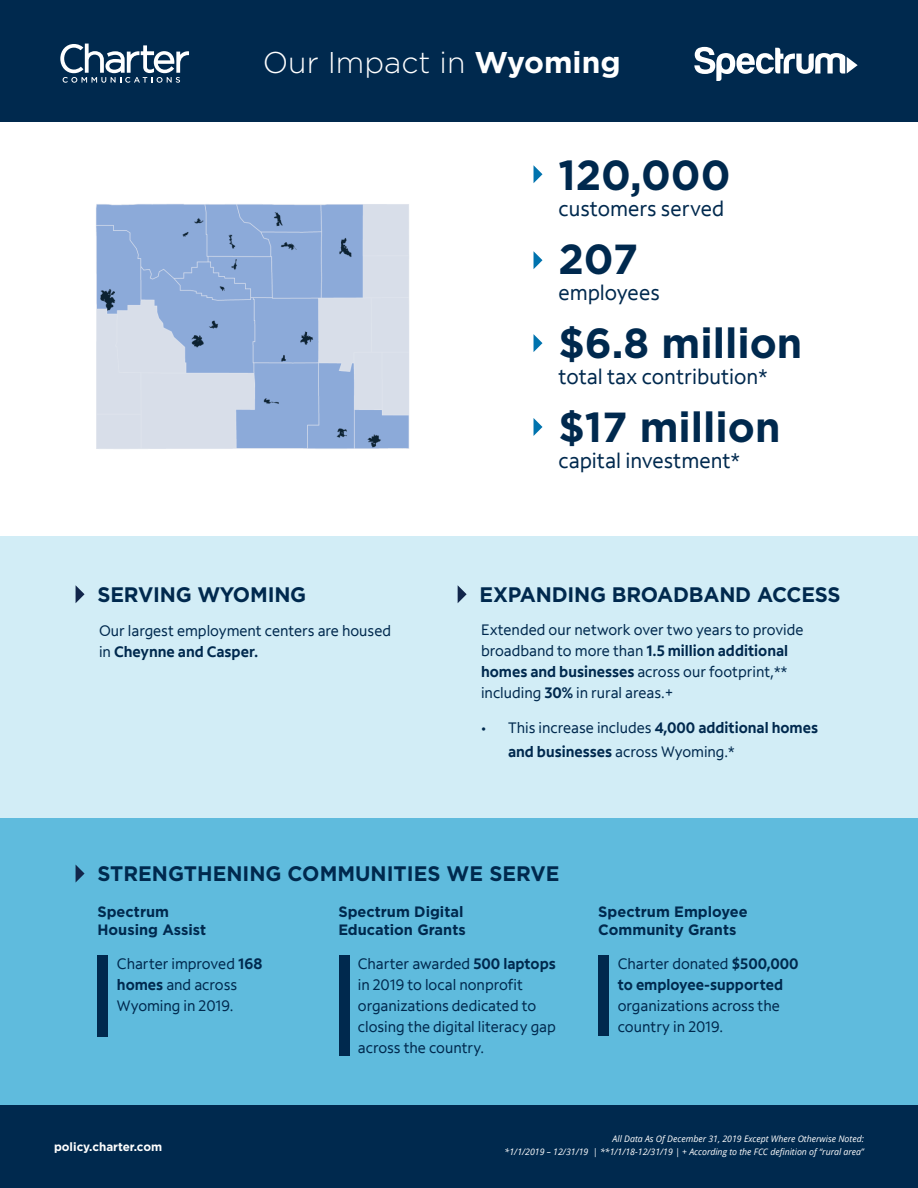
<style>
.page{position:relative;width:918px;height:1188px;background:#fff}
.page>*{position:absolute;margin:0;border:0;box-sizing:border-box;transform-origin:0 0}
.t1{font:700 42px "Gotham";color:#00294e}
.t2{font:300 30px "Gotham";color:#fff}
.t3{font:700 21px "Gotham";letter-spacing:-.01em;color:#00294e}
.t4{font:21px "Spectrum Sans";color:#00294e}
.t5{font:15px/21px "Spectrum Sans";color:#00294e}
.t6{font:700 15px/18px "Gotham";color:#00294e}
.t7{font:700 15px "Spectrum Sans";color:#00294e}
.t8{font:700 12px "Gotham";color:#fff}
.t9{font:italic 9px "Open Sans";color:#fff}
.s1{font-weight:700}
</style>
<div class="page">
<div style="left:0;top:536px;width:918px;height:652px;background:#d2edf6"></div>
<div style="left:0;top:819px;width:918px;height:291px;background:#5fbbdd"></div>
<div style="left:0;top:0;width:918px;height:122px;background:#00294e"></div>
<div style="left:0;top:1106px;width:918px;height:82px;background:#00294e"></div>
<svg style="left:60px;top:44px;width:129px;height:39px"></svg>
<svg style="left:694px;top:47px;width:164px;height:34px"></svg>
<div style="left:339px;top:955px;width:11px;height:100px;background:#00294e"></div>
<div style="left:598px;top:955px;width:11px;height:81px;background:#00294e"></div>
<div style="left:97px;top:955px;width:11px;height:82px;background:#00294e"></div>
<svg style="left:76px;top:865px;width:9px;height:17px"></svg>
<svg style="left:76px;top:586px;width:9px;height:17px"></svg>
<svg style="left:458px;top:585px;width:9px;height:18px"></svg>
<svg style="left:534px;top:166px;width:8px;height:17px"></svg>
<svg style="left:534px;top:251px;width:8px;height:18px"></svg>
<svg style="left:534px;top:334px;width:8px;height:18px"></svg>
<svg style="left:534px;top:418px;width:8px;height:18px"></svg>
<img style="left:96px;top:204px;width:313px;height:245px">
<p class="t2" style="left:263px;top:44px;width:359px">Our Impact in <span class="s1">Wyoming</span></p>
<p class="t1" style="left:558px;top:147px;width:174px">120,000</p>
<p class="t4" style="left:558px;top:195px;width:167px">customers served</p>
<p class="t1" style="left:558px;top:231px;width:81px">207</p>
<p class="t4" style="left:558px;top:279px;width:103px">employees</p>
<p class="t1" style="left:558px;top:315px;width:245px">$6.8 million</p>
<p class="t4" style="left:558px;top:363px;width:210px">total tax contribution*</p>
<p class="t1" style="left:558px;top:399px;width:223px">$17 million</p>
<p class="t4" style="left:558px;top:447px;width:183px">capital investment*</p>
<p class="t3" style="left:98px;top:581px;width:210px">SERVING WYOMING</p>
<p class="t3" style="left:480px;top:581px;width:363px">EXPANDING BROADBAND ACCESS</p>
<p class="t5" style="left:99px;top:620px;width:294px">Our largest employment centers are housed in <span class="s1">Cheynne and Casper.</span></p>
<p class="t5" style="left:481px;top:619px;width:324px">Extended our network over two years to provide broadband to more than <span class="s1">1.5 million additional homes and businesses</span> across our footprint,** including <span class="s1">30%</span> in rural areas.+</p>
<p class="t5" style="left:508px;top:715px;width:311px;line-height:24px;text-indent:-27px">• This increase includes <span class="s1">4,000 additional homes and businesses</span> across Wyoming.*</p>
<p class="t3" style="left:97px;top:859px;width:464px">STRENGTHENING COMMUNITIES WE SERVE</p>
<p class="t6" style="left:338px;top:902px;width:127px">Spectrum Digital</p>
<p class="t6" style="left:338px;top:920px;width:129px">Education Grants</p>
<p class="t5" style="left:358px;top:953px;width:199px">Charter awarded <span class="s1">500 laptops </span>in 2019 to local nonprofit</p>
<p class="t5" style="left:358px;top:995px;width:200px">organizations dedicated to closing the digital literacy gap across the country.</p>
<p class="t6" style="left:97px;top:902px;width:110px">Spectrum<br>Housing Assist</p>
<p class="t5" style="left:117px;top:953px;width:147px">Charter improved <span class="s1">168 homes</span> and across</p>
<p class="t5" style="left:117px;top:995px;width:118px">Wyoming in 2019.</p>
<p class="t6" style="left:598px;top:902px;width:151px">Spectrum Employee</p>
<p class="t6" style="left:598px;top:920px;width:140px">Community Grants</p>
<p class="t5" style="left:618px;top:953px;width:182px">Charter donated <span class="s1">$500,000</span></p>
<p class="t7" style="left:618px;top:975px;width:167px">to employee-supported</p>
<p class="t5" style="left:618px;top:995px;width:164px">organizations across the</p>
<p class="t5" style="left:618px;top:1016px;width:107px">country in 2019.</p>
<p class="t8" style="left:54px;top:1138px;width:110px">policy.charter.com</p>
<p class="t9" style="left:613px;top:1132px;width:253px">All Data As Of December 31, 2019 Except Where Otherwise Noted:</p>
<p class="t9" style="left:505px;top:1146px;width:361px">*1/1/2019 – 12/31/19 | **1/1/18-12/31/19 | + According to the FCC definition of “rural area”</p>
</div>
